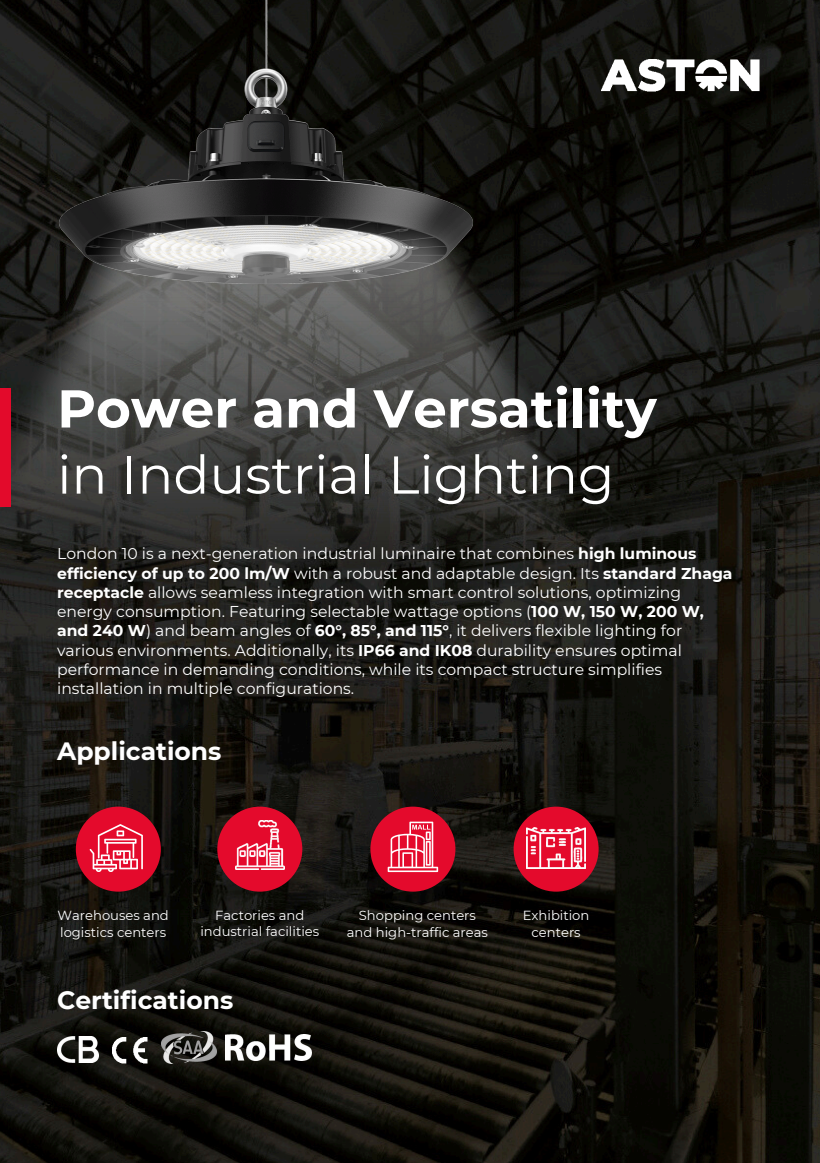
<style>
.page{position:relative;width:820px;height:1163px;background:#fff}
.page>*{position:absolute;margin:0;border:0;box-sizing:border-box;transform-origin:0 0}
.t1{font:53.12px/66.1px "Montserrat";color:#fff}
.t2{font:700 25px "Montserrat";color:#fff}
.t3{font:15.62px/19.2px "Montserrat";color:#fff}
.t4{font:13.12px/16.4px "Montserrat";color:#fff;text-align:center}
.s1{font-weight:700}
</style>
<div class="page">
<img style="left:0;top:0;width:819px;height:1162px">
<img style="left:60px;top:0;width:412px;height:204px">
<img style="left:0;top:204px;width:575px;height:377px">
<img style="left:0;top:388px;width:10px;height:118px">
<img style="left:112px;top:1037px;width:36px;height:26px">
<div style="left:76px;top:806px;width:85px;height:85px;background:#e40a2c;border-radius:50%"></div>
<div style="left:217px;top:806px;width:85px;height:85px;background:#e40a2c;border-radius:50%"></div>
<img style="left:601px;top:59px;width:158px;height:33px">
<div style="left:370px;top:806px;width:85px;height:85px;background:#e40a2c;border-radius:50%"></div>
<div style="left:513px;top:806px;width:85px;height:85px;background:#e40a2c;border-radius:50%"></div>
<img style="left:235px;top:821px;width:49px;height:48px">
<img style="left:226px;top:1034px;width:85px;height:26px">
<svg style="left:89px;top:824px;width:54px;height:48px"></svg>
<img style="left:526px;top:827px;width:59px;height:42px">
<img style="left:161px;top:1031px;width:56px;height:32px">
<img style="left:57px;top:1036px;width:41px;height:26px">
<svg style="left:387px;top:821px;width:51px;height:51px"></svg>
<p class="t1" style="left:57px;top:375px;width:601px"><span class="s1">Power and Versatility </span>in Industrial Lighting</p>
<p class="t3" style="left:57px;top:544px;width:676px">London 10 is a next-generation industrial luminaire that combines <span class="s1">high luminous efficiency of up to 200 lm/W</span> with a robust and adaptable design. Its <span class="s1">standard Zhaga receptacle</span> allows seamless integration with smart control solutions, optimizing energy consumption. Featuring selectable wattage options (<span class="s1">100 W, 150 W, 200 W, and 240 W</span>) and beam angles of <span class="s1">60°, 85°, and 115°</span>, it delivers flexible lighting for various environments. Additionally, its <span class="s1">IP66 and IK08</span> durability ensures optimal performance in demanding conditions, while its compact structure simplifies installation in multiple configurations.</p>
<p class="t2" style="left:57px;top:736px;width:166px">Applications</p>
<p class="t4" style="left:58px;top:907px;width:113px;text-align:left">Warehouses and logistics centers</p>
<h1 class="t4" style="left:200px;top:907px;width:120px">Factories and industrial facilities</h1>
<h3 class="t4" style="left:347px;top:907px;width:142px">Shopping centers and high-traffic areas</h3>
<h2 class="t4" style="left:522px;top:907px;width:68px">Exhibition centers</h2>
<p class="t2" style="left:57px;top:984px;width:177px">Certifications</p>
</div>
